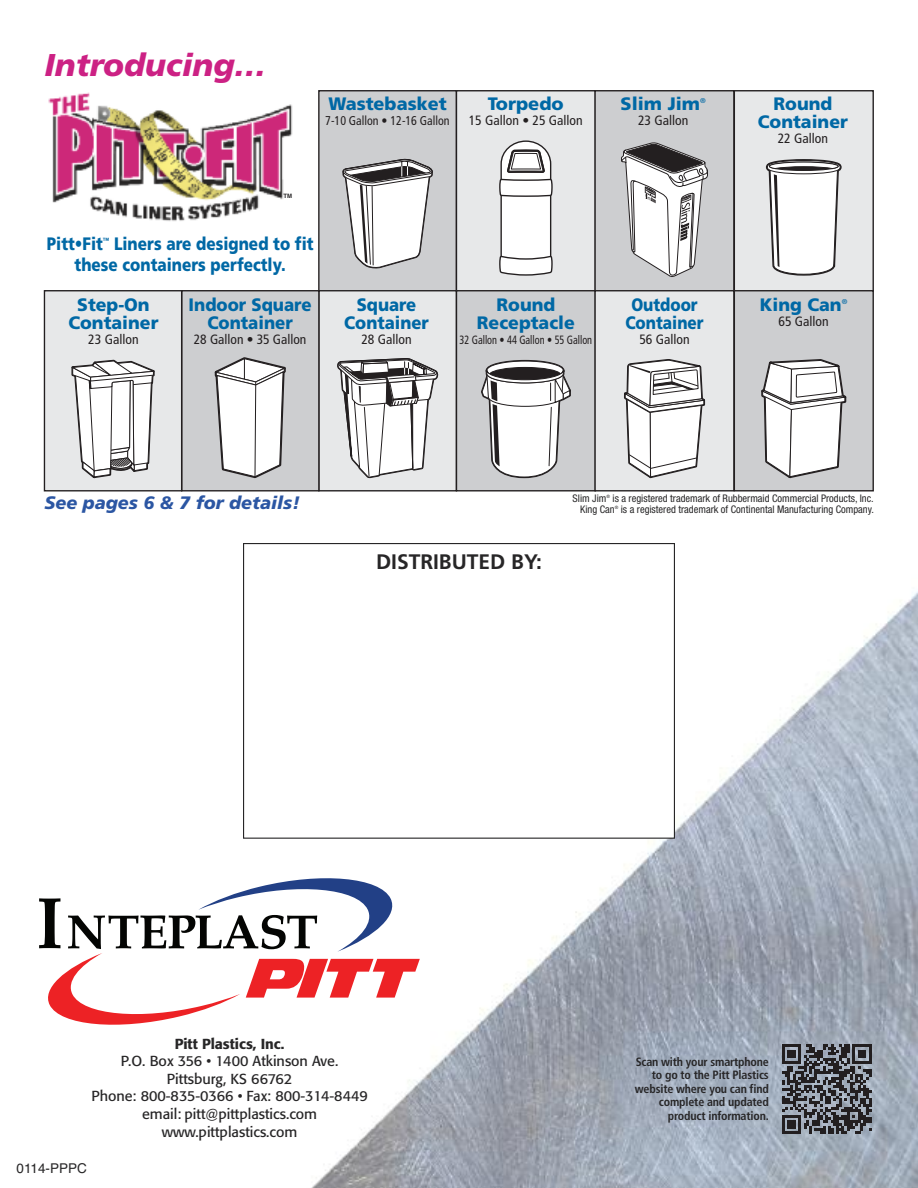
<style>
.page{position:relative;width:918px;height:1188px;background:#fff}
.page>*{position:absolute;margin:0;border:0;box-sizing:border-box;transform-origin:0 0}
.t1{font:italic 900 31.5px "Frutiger";color:#cc2184}
.t2{font:700 21px "Frutiger";color:#272627}
.t3{font:900 18px/18px "Frutiger";color:#0068a5;text-align:center}
.t4{font:900 18px/18px "Frutiger";color:#0068a5;text-align:center;scale:.85 1}
.t5{font:italic 900 18px "Frutiger";color:#2b56a3}
.t6{font:900 18px/18px "Frutiger";color:#0068a5;text-align:center;scale:.93 1}
.t7{font:900 18px/18px "Frutiger";color:#0068a5;text-align:center;scale:.92 1}
.t8{font:14.4px/17.5px "Formata";color:#272627;text-align:center}
.t9{font:500 14.4px "Formata";color:#272627}
.t10{font:condensed 13.5px "Frutiger";color:#231f20}
.t11{font:13.5px "Helvetica";color:#272627}
.t12{font:condensed 12.75px "Frutiger";color:#231f20;scale:.94 1}
.t13{font:700 condensed 12px/13.5px "Frutiger";letter-spacing:-.015em;color:#272627;text-align:right}
.t14{font:condensed 12px "Frutiger";color:#231f20;scale:.85 1}
.t15{font:condensed 10.5px/10.8px "Helvetica Neue";color:#272627}
.t16{font:700 7.5px "Frutiger";color:#0068a5;scale:.85 1}
.t17{font:7.05px "Frutiger";color:#0068a5}
.t18{font:700 6px "Helvetica";color:#272627}
.t19{font:condensed 4.5px "Helvetica Neue";color:#272627}
</style>
<div class="page">
<img style="left:43px;top:290px;width:875px;height:898px">
<div style="left:39px;top:864px;width:381px;height:175px;background:#fff"></div>
<svg style="left:39px;top:878px;width:381px;height:147px"></svg>
<div style="left:319px;top:91px;width:137px;height:200px;background:#cdced0"></div>
<div style="left:318px;top:90px;width:139px;height:202px;border:1px solid #231f20"></div>
<div style="left:456px;top:91px;width:139px;height:200px;background:#e7e8e9"></div>
<div style="left:456px;top:90px;width:140px;height:202px;border:1px solid #231f20"></div>
<div style="left:595px;top:91px;width:139px;height:200px;background:#cdced0"></div>
<div style="left:594px;top:90px;width:141px;height:202px;border:1px solid #231f20"></div>
<div style="left:734px;top:91px;width:139px;height:200px;background:#e7e8e9"></div>
<div style="left:734px;top:90px;width:140px;height:202px;border:1px solid #231f20"></div>
<div style="left:319px;top:291px;width:137px;height:200px;background:#e7e8e9"></div>
<div style="left:182px;top:291px;width:137px;height:200px;background:#cdced0"></div>
<div style="left:181px;top:290px;width:139px;height:201px;border:1px solid #231f20"></div>
<div style="left:44px;top:291px;width:138px;height:200px;background:#e7e8e9"></div>
<div style="left:44px;top:290px;width:138px;height:201px;border:1px solid #231f20"></div>
<div style="left:456px;top:291px;width:139px;height:200px;background:#cdced0"></div>
<div style="left:456px;top:290px;width:140px;height:201px;border:1px solid #231f20"></div>
<div style="left:595px;top:291px;width:139px;height:200px;background:#e7e8e9"></div>
<div style="left:594px;top:290px;width:141px;height:201px;border:1px solid #231f20"></div>
<div style="left:734px;top:291px;width:139px;height:200px;background:#cdced0"></div>
<div style="left:734px;top:290px;width:140px;height:201px;border:1px solid #231f20"></div>
<svg style="left:342px;top:158px;width:91px;height:111px"></svg>
<svg style="left:499px;top:140px;width:54px;height:136px;background:#dedede"></svg>
<svg style="left:621px;top:142px;width:87px;height:135px"></svg>
<svg style="left:69px;top:290px;width:95px;height:189px"></svg>
<svg style="left:481px;top:359px;width:90px;height:120px"></svg>
<svg style="left:214px;top:357px;width:72px;height:122px"></svg>
<svg style="left:336px;top:358px;width:102px;height:133px"></svg>
<svg style="left:756px;top:159px;width:97px;height:320px"></svg>
<svg style="left:624px;top:359px;width:82px;height:120px"></svg>
<img style="left:48px;top:92px;width:245px;height:129px">
<div style="left:244px;top:544px;width:430px;height:294px;background:#fff"></div>
<div style="left:243px;top:543px;width:432px;height:296px;border:1px solid #272627"></div>
<svg style="left:782px;top:1045px;width:89px;height:89px;background:#5c5f66"></svg>
<h1 class="t1" style="left:44px;top:52px;width:223px">Introducing…</h1>
<h3 class="t3" style="left:328px;top:96px;width:120px">Wastebasket</h3>
<p class="t12" style="left:325px;top:115px;width:134px">7-10 Gallon • 12-16 Gallon</p>
<h3 class="t3" style="left:488px;top:96px;width:78px">Torpedo</h3>
<p class="t10" style="left:469px;top:115px;width:116px">15 Gallon • 25 Gallon</p>
<p class="t18" style="left:284px;top:192px;width:10px">TM</p>
<h3 class="t4" style="left:75px;top:235px;width:283px;line-height:21px;text-align:left;text-indent:39px">Liners are designed to fit these containers perfectly.</h3>
<h3 class="t4" style="left:47px;top:236px;width:68px">Pitt•Fit</h3>
<p class="t16" style="left:103px;top:237px;width:9px">™</p>
<h3 class="t3" style="left:68px;top:297px;width:92px">Step-On<br>Container</h3>
<p class="t10" style="left:88px;top:334px;width:52px">23 Gallon</p>
<h3 class="t6" style="left:189px;top:297px;width:134px">Indoor Square<br>Container</h3>
<p class="t10" style="left:194px;top:334px;width:114px">28 Gallon • 35 Gallon</p>
<h3 class="t7" style="left:344px;top:297px;width:94px">Square<br>Container</h3>
<p class="t10" style="left:361px;top:334px;width:52px">28 Gallon</p>
<h3 class="t3" style="left:477px;top:297px;width:100px">Round<br>Receptacle</h3>
<p class="t14" style="left:460px;top:335px;width:158px">32 Gallon • 44 Gallon • 55 Gallon</p>
<h3 class="t3" style="left:621px;top:96px;width:81px">Slim Jim</h3>
<p class="t17" style="left:700px;top:98px;width:7px">®</p>
<p class="t10" style="left:638px;top:115px;width:52px">23 Gallon</p>
<h3 class="t4" style="left:625px;top:297px;width:94px">Outdoor<br>Container</h3>
<p class="t10" style="left:639px;top:334px;width:52px">56 Gallon</p>
<h3 class="t3" style="left:758px;top:96px;width:92px">Round<br>Container</h3>
<p class="t10" style="left:778px;top:133px;width:52px">22 Gallon</p>
<h3 class="t3" style="left:760px;top:297px;width:83px">King Can</h3>
<p class="t17" style="left:842px;top:299px;width:7px">®</p>
<p class="t10" style="left:778px;top:316px;width:52px">65 Gallon</p>
<h3 class="t5" style="left:44px;top:496px;width:257px">See pages 6 &amp; 7 for details!</h3>
<h2 class="t2" style="left:376px;top:553px;width:167px">DISTRIBUTED BY:</h2>
<p class="t15" style="left:573px;top:494px;width:35px">Slim Jim</p>
<p class="t19" style="left:606px;top:495px;width:5px">®</p>
<p class="t15" style="left:580px;top:494px;width:295px;text-indent:32px">is a registered trademark of Rubbermaid Commercial Products, Inc.<br>King Can</p>
<p class="t19" style="left:615px;top:505px;width:5px">®</p>
<p class="t15" style="left:621px;top:504px;width:255px">is a registered trademark of Continental Manufacturing Company.</p>
<h3 class="t9" style="left:175px;top:1037px;width:111px">Pitt Plastics, Inc.</h3>
<h3 class="t8" style="left:91px;top:1054px;width:278px">P.O. Box 356 • 1400 Atkinson Ave.<br>Pittsburg, KS 66762<br>Phone: 800-835-0366 • Fax: 800-314-8449 email: pitt@pittplastics.com www.pittplastics.com</h3>
<p class="t11" style="left:17px;top:1161px;width:72px">0114-PPPC</p>
<p class="t13" style="left:635px;top:1056px;width:135px">Scan with your smartphone to go to the Pitt Plastics website where you can find complete and updated product information.</p>
</div>
